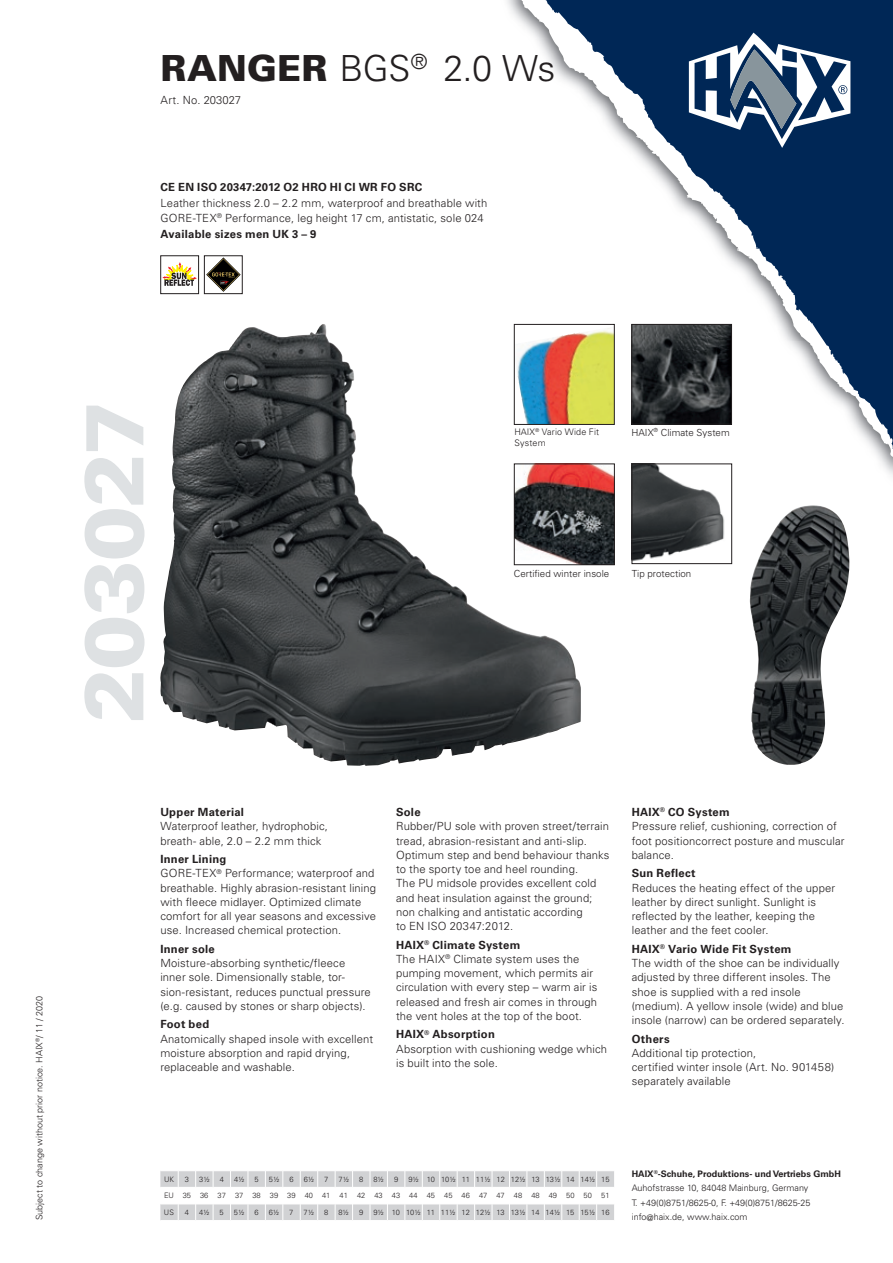
<style>
.page{position:relative;width:893px;height:1263px;background:#fff}
.page>*{position:absolute;margin:0;border:0;box-sizing:border-box;transform-origin:0 0}
.t1{font:900 82.5px "Univers LT Std";letter-spacing:-.02em;color:#dee1e3}
.t2{font:300 36px "Univers LT Std";color:#231f20}
.t3{font:300 11.25px/14.2px "Univers LT Std";letter-spacing:.01em;color:#231f20}
.t4{font:700 11.25px "Univers LT Std";letter-spacing:.025em;color:#231f20}
.t5{font:300 9.75px "Univers LT Std";color:#231f20}
.t6{font:300 9px/14.2px "Univers LT Std";color:#231f20}
.t7{font:300 9px/10.5px "Univers LT Std";letter-spacing:.02em;color:#231f20}
.t8{font:300 7.5px "Univers LT Std";color:#231f20}
.s1{font-weight:900}
.s2{font-weight:700}
</style>
<div class="page">
<svg style="left:533px;top:0;width:360px;height:466px"></svg>
<svg style="left:689px;top:33px;width:161px;height:115px"></svg>
<svg style="left:160px;top:1171px;width:454px;height:49px"></svg>
<svg style="left:163px;top:262px;width:34px;height:24px"></svg>
<div style="left:161px;top:256px;width:38px;height:38px;border:1px solid #231f20"></div>
<svg style="left:206px;top:258px;width:34px;height:34px"></svg>
<div style="left:204px;top:256px;width:38px;height:38px;border:1px solid #231f20"></div>
<img style="left:633px;top:326px;width:97px;height:96px">
<div style="left:631px;top:324px;width:101px;height:100px;border:1px solid #231f20"></div>
<img style="left:750px;top:505px;width:99px;height:260px">
<img style="left:160px;top:324px;width:421px;height:442px">
<img style="left:516px;top:327px;width:97px;height:96px">
<div style="left:514px;top:324px;width:101px;height:101px;border:1px solid #231f20"></div>
<img style="left:516px;top:465px;width:97px;height:98px">
<div style="left:514px;top:463px;width:101px;height:102px;border:1px solid #231f20"></div>
<img style="left:634px;top:465px;width:96px;height:96px">
<div style="left:632px;top:463px;width:100px;height:101px;border:1px solid #231f20"></div>
<h2 class="t2" style="left:161px;top:47px;width:396px"><span class="s1">RANGER</span> BGS<sup>®</sup> 2.0 Ws</h2>
<p class="t3" style="left:161px;top:93px;width:82px">Art. No. 203027</p>
<p class="t4" style="left:161px;top:180px;width:263px">CE EN ISO 20347:2012 O2 HRO HI CI WR FO SRC</p>
<p class="t3" style="left:161px;top:196px;width:328px">Leather thickness 2.0 – 2.2 mm, waterproof and breathable with<br>GORE-TEX<sup>®</sup> Performance, leg height 17 cm, antistatic, sole 024</p>
<p class="t4" style="left:161px;top:227px;width:158px">Available sizes men UK 3 – 9</p>
<p class="t6" style="left:32px;top:1220px;width:226px;rotate:-90deg">Subject to change without prior notice. HAIX<sup>®</sup>/ 11 / 2020</p>
<h1 class="t1" style="left:62px;top:723px;width:325px;rotate:-90deg">203027</h1>
<p class="t7" style="left:514px;top:427px;width:86px">HAIX<sup>®</sup> Vario Wide Fit<br>System</p>
<p class="t5" style="left:631px;top:426px;width:100px">HAIX<sup>®</sup> Climate System</p>
<p class="t5" style="left:514px;top:567px;width:97px">Certified winter insole</p>
<p class="t5" style="left:632px;top:567px;width:61px">Tip protection</p>
<p class="t4" style="left:160px;top:805px;width:85px">Upper Material</p>
<p class="t3" style="left:160px;top:819px;width:169px">Waterproof leather, hydrophobic, breath- able, 2.0 – 2.2 mm thick</p>
<p class="t3" style="left:160px;top:852px;width:217px"><span class="s2">Inner Lining<br></span>GORE-TEX<sup>®</sup> Performance; waterproof and breathable. Highly abrasion-resistant lining with fleece midlayer. Optimized climate comfort for all year seasons and excessive use. Increased chemical protection.</p>
<p class="t4" style="left:160px;top:942px;width:56px">Inner sole</p>
<p class="t3" style="left:160px;top:956px;width:212px">Moisture-absorbing synthetic/fleece inner sole. Dimensionally stable, tor&shy;sion-resistant, reduces punctual pressure (e.g. caused by stones or sharp objects).</p>
<p class="t4" style="left:160px;top:1018px;width:50px">Foot bed</p>
<p class="t3" style="left:160px;top:1031px;width:214px">Anatomically shaped insole with excellent moisture absorption and rapid drying, replaceable and washable.</p>
<p class="t4" style="left:396px;top:806px;width:26px">Sole</p>
<p class="t3" style="left:396px;top:819px;width:215px">Rubber/PU sole with proven street/terrain tread, abrasion-resistant and anti-slip.<br>Optimum step and bend behaviour thanks to the sporty toe and heel rounding.<br>The PU midsole provides excellent cold and heat insulation against the ground; non chalking and antistatic according<br>to EN ISO 20347:2012.</p>
<p class="t3" style="left:396px;top:937px;width:203px"><span class="s2">HAIX</span><sup>®</sup> <span class="s2">Climate System<br></span>The HAIX<sup>®</sup> Climate system uses the pumping movement, which permits air circulation with every step – warm air is released and fresh air comes in through the vent holes at the top of the boot.</p>
<p class="t3" style="left:396px;top:1027px;width:213px"><span class="s2">HAIX</span><sup>®</sup> <span class="s2">Absorption<br></span>Absorption with cushioning wedge which is built into the sole.</p>
<p class="t3" style="left:632px;top:805px;width:214px"><span class="s2">HAIX</span><sup>®</sup> <span class="s2">CO System<br></span>Pressure relief, cushioning, correction of foot positioncorrect posture and muscular balance.</p>
<p class="t4" style="left:632px;top:867px;width:65px">Sun Reflect</p>
<p class="t3" style="left:632px;top:880px;width:205px">Reduces the heating effect of the upper leather by direct sunlight. Sunlight is reflected by the leather, keeping the leather and the feet cooler.</p>
<p class="t3" style="left:632px;top:942px;width:214px"><span class="s2">HAIX</span><sup>®</sup> <span class="s2">Vario Wide Fit System<br></span>The width of the shoe can be individually adjusted by three different insoles. The shoe is supplied with a red insole (medium). A yellow insole (wide) and blue insole (narrow) can be ordered separately.</p>
<p class="t4" style="left:632px;top:1032px;width:39px">Others</p>
<p class="t3" style="left:632px;top:1046px;width:204px">Additional tip protection,<br>certified winter insole (Art. No. 901458) separately available</p>
<p class="t8" style="left:164px;top:1174px;width:11px">UK</p>
<p class="t8" style="left:185px;top:1174px;width:6px">3</p>
<p class="t8" style="left:199px;top:1174px;width:12px">3½</p>
<p class="t8" style="left:220px;top:1174px;width:6px">4</p>
<p class="t8" style="left:234px;top:1174px;width:12px">4½</p>
<p class="t8" style="left:255px;top:1174px;width:6px">5</p>
<p class="t8" style="left:269px;top:1174px;width:12px">5½</p>
<p class="t8" style="left:289px;top:1174px;width:6px">6</p>
<p class="t8" style="left:304px;top:1174px;width:12px">6½</p>
<p class="t8" style="left:324px;top:1174px;width:6px">7</p>
<p class="t8" style="left:339px;top:1174px;width:12px">7½</p>
<p class="t8" style="left:359px;top:1174px;width:6px">8</p>
<p class="t8" style="left:373px;top:1174px;width:12px">8½</p>
<p class="t8" style="left:394px;top:1174px;width:6px">9</p>
<p class="t8" style="left:408px;top:1174px;width:203px">9½ 10 10½ 11 11½ 12 12½ 13 13½ 14 14½ 15</p>
<p class="t8" style="left:164px;top:1191px;width:447px">EU 35 36 37 37 38 39 39 40 41 41 42 43 43 44 45 45 46 47 47 48 48 49 50 50 51</p>
<p class="t8" style="left:164px;top:1208px;width:11px">US</p>
<p class="t8" style="left:185px;top:1208px;width:6px">4</p>
<p class="t8" style="left:199px;top:1208px;width:12px">4½</p>
<p class="t8" style="left:220px;top:1208px;width:6px">5</p>
<p class="t8" style="left:234px;top:1208px;width:12px">5½</p>
<p class="t8" style="left:254px;top:1208px;width:6px">6</p>
<p class="t8" style="left:269px;top:1208px;width:12px">6½</p>
<p class="t8" style="left:289px;top:1208px;width:6px">7</p>
<p class="t8" style="left:304px;top:1208px;width:12px">7½</p>
<p class="t8" style="left:324px;top:1208px;width:6px">8</p>
<p class="t8" style="left:338px;top:1208px;width:12px">8½</p>
<p class="t8" style="left:359px;top:1208px;width:6px">9</p>
<p class="t8" style="left:373px;top:1208px;width:238px">9½ 10 10½ 11 11½ 12 12½ 13 13½ 14 14½ 15 15½ 16</p>
<p class="t6" style="left:632px;top:1167px;width:211px"><span class="s2">HAIX</span><sup>®</sup><span class="s2">-Schuhe, Produktions- und Vertriebs GmbH </span>Auhofstrasse 10, 84048 Mainburg, Germany<br>T. +49(0)8751/8625-0, F. +49(0)8751/8625-25 info@haix.de, www.haix.com</p>
</div>
